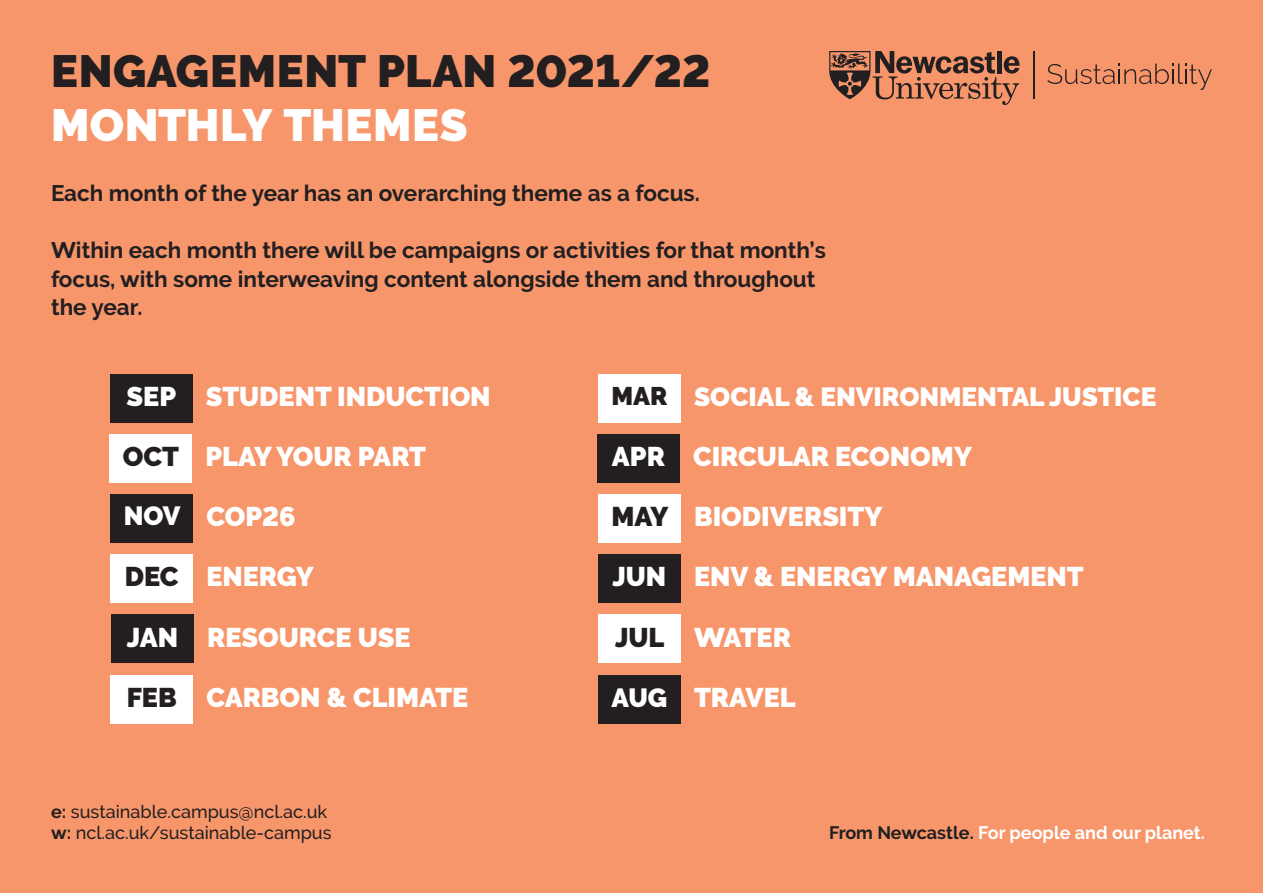
<style>
.page{position:relative;width:1263px;height:893px;background:#f7966b}
.page>*{position:absolute;margin:0;border:0;box-sizing:border-box;transform-origin:0 0}
.t1{font:900 45px "Derailed";letter-spacing:.01em;color:#231f20}
.t2{font:900 45px "Derailed";letter-spacing:.01em;color:#fff}
.t3{font:900 27px "Derailed";color:#fff}
.t4{font:900 27px "Derailed";color:#231f20}
.t5{font:900 26.25px "Derailed";color:#fff}
.t6{font:900 25.5px "Derailed";color:#231f20}
.t7{font:700 22.5px/28.5px "Derailed";color:#231f20}
.t8{font:500 18px "Derailed";color:#231f20}
.t9{font:700 18px "Derailed";color:#fff}
.s1{font-weight:700}
.s2{color:#231f20}
</style>
<div class="page">
<svg style="left:829px;top:51px;width:190px;height:54px"></svg>
<hr style="left:1032px;top:51px;width:2px;height:48px;background:#231f20">
<svg style="left:1047px;top:64px;width:165px;height:26px"></svg>
<div style="left:110px;top:374px;width:82px;height:49px;background:#231f20"></div>
<div style="left:110px;top:434px;width:82px;height:48px;background:#fff"></div>
<div style="left:111px;top:494px;width:82px;height:48px;background:#231f20"></div>
<div style="left:111px;top:554px;width:82px;height:48px;background:#fff"></div>
<div style="left:111px;top:615px;width:82px;height:48px;background:#231f20"></div>
<div style="left:111px;top:676px;width:82px;height:48px;background:#fff"></div>
<div style="left:598px;top:374px;width:82px;height:48px;background:#fff"></div>
<div style="left:597px;top:434px;width:82px;height:48px;background:#231f20"></div>
<div style="left:598px;top:494px;width:82px;height:48px;background:#fff"></div>
<div style="left:598px;top:554px;width:82px;height:48px;background:#231f20"></div>
<div style="left:598px;top:615px;width:82px;height:48px;background:#fff"></div>
<div style="left:598px;top:676px;width:82px;height:48px;background:#231f20"></div>
<p class="t1" style="left:51px;top:46px;width:661px">ENGAGEMENT PLAN 2021/22</p>
<p class="t2" style="left:51px;top:100px;width:418px">MONTHLY THEMES</p>
<p class="t7" style="left:51px;top:179px;width:650px">Each month of the year has an overarching theme as a focus.</p>
<p class="t7" style="left:51px;top:236px;width:776px">Within each month there will be campaigns or activities for that month’s focus, with some interweaving content alongside them and throughout the year.</p>
<p class="t3" style="left:127px;top:381px;width:51px">SEP</p>
<p class="t3" style="left:206px;top:381px;width:286px">STUDENT INDUCTION</p>
<p class="t6" style="left:611px;top:382px;width:57px">MAR</p>
<p class="t5" style="left:694px;top:382px;width:464px">SOCIAL &amp; ENVIRONMENTAL JUSTICE</p>
<p class="t4" style="left:123px;top:441px;width:58px">OCT</p>
<p class="t3" style="left:205px;top:441px;width:222px">PLAY YOUR PART</p>
<p class="t3" style="left:612px;top:441px;width:55px">APR</p>
<p class="t3" style="left:693px;top:441px;width:280px">CIRCULAR ECONOMY</p>
<p class="t5" style="left:124px;top:501px;width:58px">NOV</p>
<p class="t3" style="left:206px;top:501px;width:91px">COP26</p>
<p class="t4" style="left:611px;top:501px;width:59px">MAY</p>
<p class="t3" style="left:694px;top:501px;width:190px">BIODIVERSITY</p>
<p class="t4" style="left:125px;top:561px;width:55px">DEC</p>
<p class="t3" style="left:206px;top:561px;width:109px">ENERGY</p>
<p class="t3" style="left:612px;top:561px;width:55px">JUN</p>
<p class="t3" style="left:694px;top:561px;width:391px">ENV &amp; ENERGY MANAGEMENT</p>
<p class="t3" style="left:127px;top:622px;width:53px">JAN</p>
<p class="t3" style="left:207px;top:622px;width:205px">RESOURCE USE</p>
<p class="t4" style="left:615px;top:622px;width:51px">JUL</p>
<p class="t3" style="left:694px;top:622px;width:98px">WATER</p>
<p class="t4" style="left:127px;top:683px;width:51px">FEB</p>
<p class="t3" style="left:206px;top:683px;width:263px">CARBON &amp; CLIMATE</p>
<p class="t5" style="left:611px;top:683px;width:57px">AUG</p>
<p class="t3" style="left:694px;top:683px;width:103px">TRAVEL</p>
<p class="t8" style="left:51px;top:802px;width:278px"><span class="s1">e:</span> sustainable.campus@ncl.ac.uk</p>
<p class="t8" style="left:51px;top:823px;width:282px"><span class="s1">w:</span> ncl.ac.uk/sustainable-campus</p>
<p class="t9" style="left:829px;top:823px;width:377px"><span class="s2">From Newcastle.</span> For people and our planet.</p>
</div>
